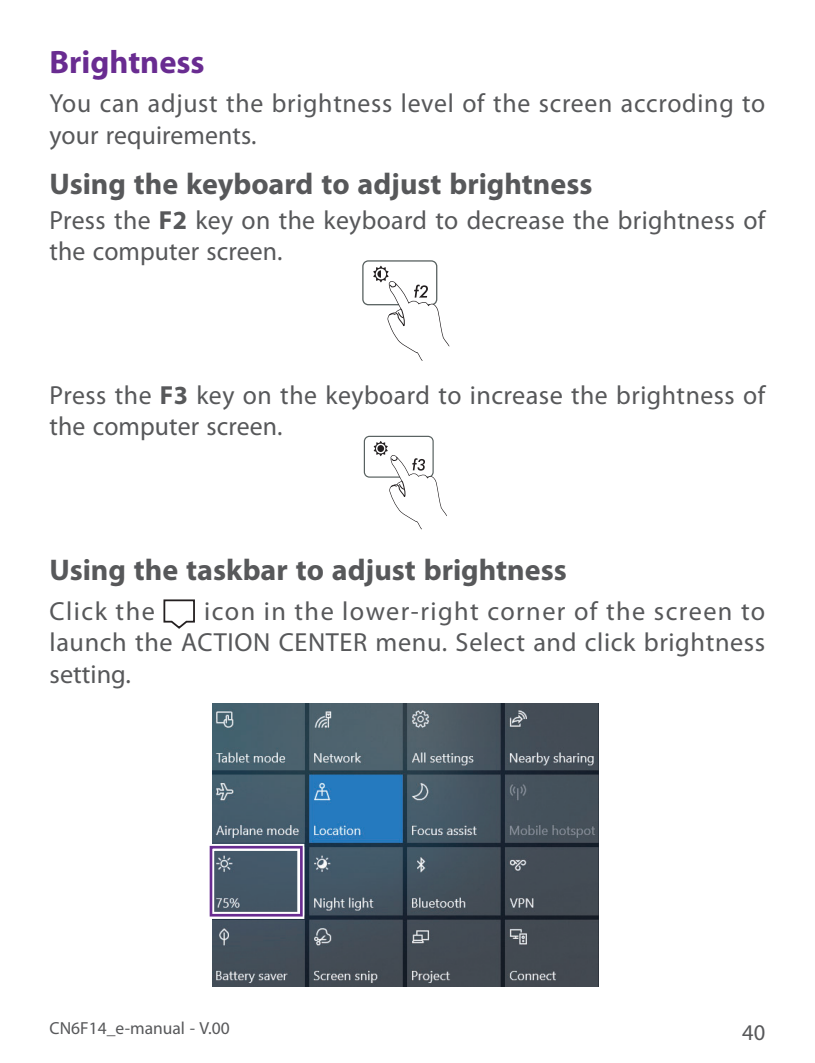
<style>
.page{position:relative;width:815px;height:1063px;background:#fff}
.page>*{position:absolute;margin:0;border:0;box-sizing:border-box;transform-origin:0 0}
.t1{font:700 32.5px "Myriad Pro";color:#692c91}
.t2{font:700 30px "Myriad Pro";color:#57585a}
.t3{font:26.25px/31.5px "Myriad Pro";letter-spacing:.02em;color:#57585a}
.t4{font:26.25px "Myriad Pro";letter-spacing:.055em;color:#57585a}
.t5{font:22.5px "Myriad Pro";color:#57585a}
.t6{font:17.5px "Myriad Pro";color:#57585a}
.s1{font-weight:700}
</style>
<div class="page">
<svg style="left:163px;top:599px;width:32px;height:30px"></svg>
<img style="left:213px;top:703px;width:386px;height:284px">
<svg style="left:209px;top:844px;width:95px;height:75px;background:#6a7188"></svg>
<svg style="left:362px;top:260px;width:88px;height:101px"></svg>
<svg style="left:363px;top:435px;width:84px;height:95px"></svg>
<p class="t1" style="left:50px;top:50px;width:157px">Brightness</p>
<p class="t3" style="left:50px;top:90px;width:717px">You can adjust the brightness level of the screen accroding to your requirements.</p>
<p class="t2" style="left:50px;top:173px;width:544px">Using the keyboard to adjust brightness</p>
<p class="t3" style="left:50px;top:207px;width:717px">Press the <span class="s1">F2</span> key on the keyboard to decrease the brightness of the computer screen.</p>
<p class="t3" style="left:50px;top:382px;width:717px">Press the <span class="s1">F3</span> key on the keyboard to increase the brightness of the computer screen.</p>
<p class="t2" style="left:50px;top:558px;width:519px">Using the taskbar to adjust brightness</p>
<p class="t3" style="left:50px;top:598px;width:717px;text-align:justify;text-indent:155px">icon in the lower-right corner of the screen to launch the ACTION CENTER menu. Select and click brightness setting.</p>
<p class="t4" style="left:50px;top:601px;width:107px">Click the</p>
<p class="t6" style="left:50px;top:1021px;width:182px">CN6F14_e-manual - V.00</p>
<p class="t5" style="left:742px;top:1024px;width:25px">40</p>
</div>
